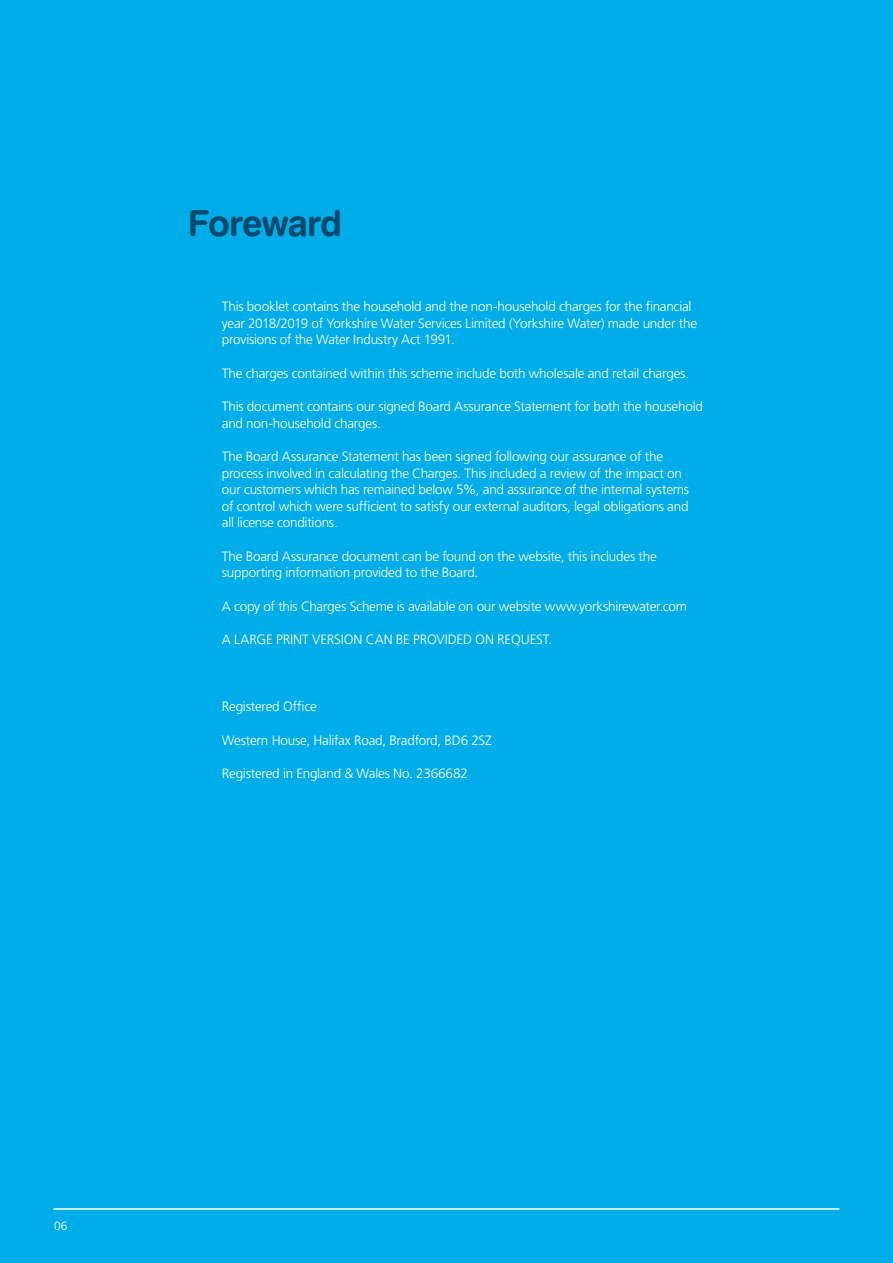
<style>
.page{position:relative;width:893px;height:1263px;background:#00ade9}
.page>*{position:absolute;margin:0;border:0;box-sizing:border-box;transform-origin:0 0}
.t1{font:36px "Swiss 721 BT Bold Rounded";letter-spacing:-.025em;color:#004a6c}
.t2{font:300 13.5px/16.5px "Frutiger";letter-spacing:-.015em;color:#fff}
.t3{font:300 12px "Frutiger";color:#fff}
</style>
<div class="page">
<hr style="left:54px;top:1208px;width:785px;height:2px;background:#fff">
<h1 class="t1" style="left:188px;top:200px;width:156px">Foreward</h1>
<p class="t2" style="left:222px;top:298px;width:477px">This booklet contains the household and the non-household charges for the financial year 2018/2019 of Yorkshire Water Services Limited (Yorkshire Water) made under the provisions of the Water Industry Act 1991.</p>
<p class="t2" style="left:222px;top:365px;width:469px">The charges contained within this scheme include both wholesale and retail charges.</p>
<p class="t2" style="left:222px;top:398px;width:483px">This document contains our signed Board Assurance Statement for both the household and non-household charges.</p>
<p class="t2" style="left:222px;top:448px;width:469px">The Board Assurance Statement has been signed following our assurance of the process involved in calculating the Charges. This included a review of the impact on our customers which has remained below 5%, and assurance of the internal systems of control which were sufficient to satisfy our external auditors, legal obligations and all license conditions.</p>
<p class="t2" style="left:222px;top:548px;width:436px">The Board Assurance document can be found on the website, this includes the supporting information provided to the Board.</p>
<p class="t2" style="left:222px;top:598px;width:467px">A copy of this Charges Scheme is available on our website www.yorkshirewater.com</p>
<p class="t2" style="left:222px;top:631px;width:332px">A LARGE PRINT VERSION CAN BE PROVIDED ON REQUEST.</p>
<p class="t2" style="left:222px;top:698px;width:96px">Registered Office</p>
<p class="t2" style="left:222px;top:732px;width:272px">Western House, Halifax Road, Bradford, BD6 2SZ</p>
<p class="t2" style="left:222px;top:765px;width:248px">Registered in England &amp; Wales No. 2366682</p>
<p class="t3" style="left:54px;top:1219px;width:15px">06</p>
</div>
